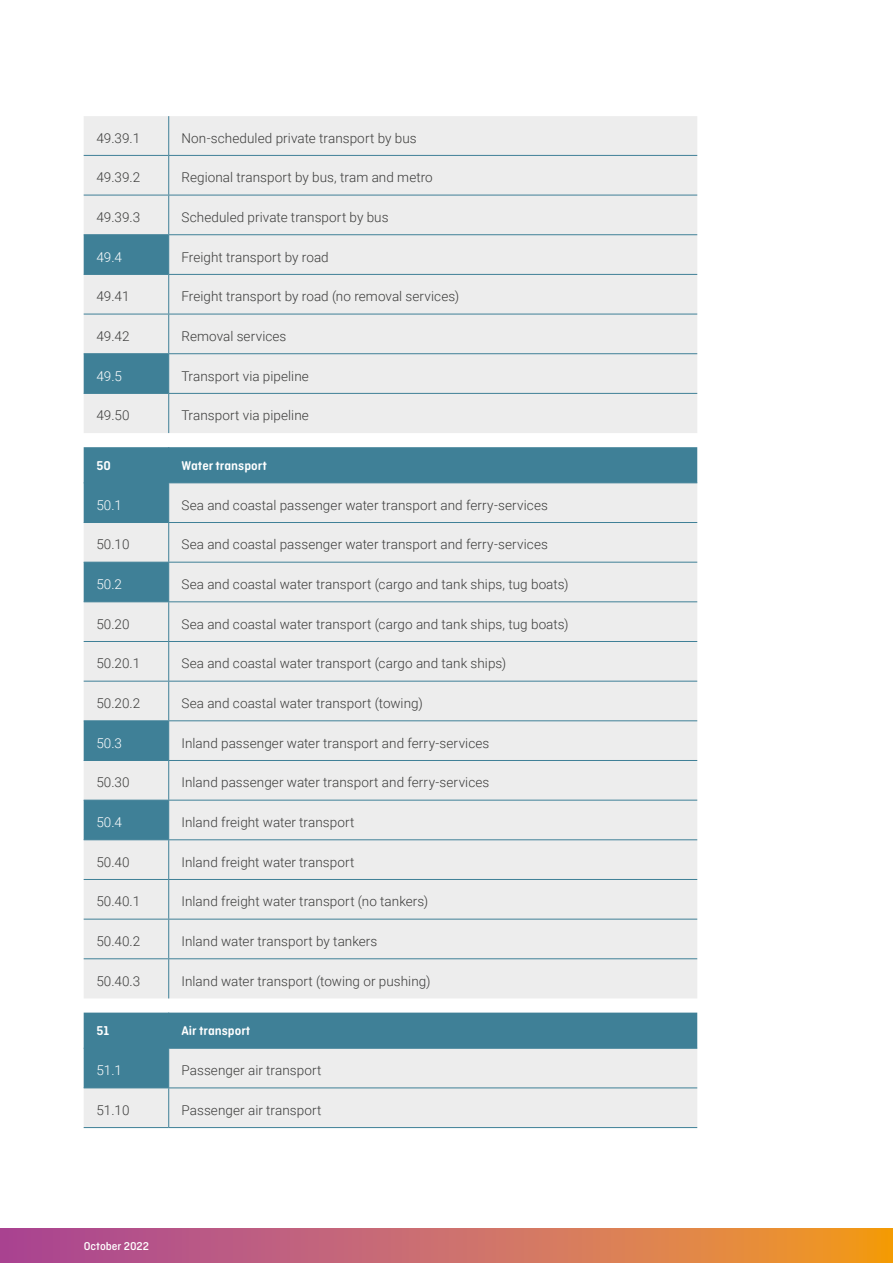
<style>
.page{position:relative;width:893px;height:1263px;background:#fff}
.page>*{position:absolute;margin:0;border:0;box-sizing:border-box;transform-origin:0 0}
.Broodtekst_80_zwart{font:300 13.5px "Roboto";letter-spacing:.005em;color:#3c3c3b}
.Broodtekst_Donkerbla{font:300 13.5px "Roboto";color:#3c3c3b}
.Kop_Wit_Tabel{font:600 13.5px "Ciutadella Rounded";color:#fff}
.Broodtekst_Wit_Tabel{font:300 13.5px "Roboto";color:#fff}
.t1{font:500 12px "Ciutadella Rounded";color:#fff}
</style>
<div class="page">
<svg style="left:0;top:1229px;width:893px;height:34px;background:#cd6f64"></svg>
<div style="left:84px;top:116px;width:613px;height:1011px;background:#ededed"></div>
<svg style="left:84px;top:235px;width:613px;height:852px;background:#d6dee2"></svg>
<hr style="left:84px;top:155px;width:85px;height:1px;background:#3f8097">
<hr style="left:169px;top:155px;width:528px;height:1px;background:#3f8097">
<hr style="left:84px;top:195px;width:85px;height:1px;background:#3f8097">
<hr style="left:169px;top:195px;width:528px;height:1px;background:#3f8097">
<hr style="left:169px;top:234px;width:528px;height:1px;background:#3f8097">
<hr style="left:169px;top:274px;width:528px;height:1px;background:#3f8097">
<hr style="left:84px;top:314px;width:85px;height:1px;background:#3f8097">
<hr style="left:169px;top:314px;width:528px;height:1px;background:#3f8097">
<hr style="left:169px;top:353px;width:528px;height:1px;background:#3f8097">
<hr style="left:169px;top:393px;width:528px;height:1px;background:#3f8097">
<hr style="left:169px;top:482px;width:528px;height:1px;background:#3f8097">
<hr style="left:169px;top:522px;width:528px;height:1px;background:#3f8097">
<hr style="left:169px;top:562px;width:528px;height:1px;background:#3f8097">
<hr style="left:169px;top:601px;width:528px;height:1px;background:#3f8097">
<hr style="left:84px;top:641px;width:85px;height:1px;background:#3f8097">
<hr style="left:169px;top:641px;width:528px;height:1px;background:#3f8097">
<hr style="left:84px;top:681px;width:85px;height:1px;background:#3f8097">
<hr style="left:169px;top:681px;width:528px;height:1px;background:#3f8097">
<hr style="left:169px;top:720px;width:528px;height:1px;background:#3f8097">
<hr style="left:169px;top:760px;width:528px;height:1px;background:#3f8097">
<hr style="left:169px;top:800px;width:528px;height:1px;background:#3f8097">
<hr style="left:169px;top:839px;width:528px;height:1px;background:#3f8097">
<hr style="left:84px;top:879px;width:85px;height:1px;background:#3f8097">
<hr style="left:169px;top:879px;width:528px;height:1px;background:#3f8097">
<hr style="left:84px;top:919px;width:85px;height:1px;background:#3f8097">
<hr style="left:169px;top:919px;width:528px;height:1px;background:#3f8097">
<hr style="left:84px;top:958px;width:85px;height:1px;background:#3f8097">
<hr style="left:169px;top:958px;width:528px;height:1px;background:#3f8097">
<hr style="left:169px;top:1048px;width:528px;height:1px;background:#3f8097">
<hr style="left:169px;top:1087px;width:528px;height:1px;background:#3f8097">
<hr style="left:169px;top:1127px;width:528px;height:1px;background:#3f8097">
<hr style="left:168px;top:116px;width:1px;height:39px;background:#3f8097">
<hr style="left:168px;top:156px;width:1px;height:39px;background:#3f8097">
<hr style="left:168px;top:195px;width:1px;height:39px;background:#3f8097">
<hr style="left:168px;top:275px;width:1px;height:39px;background:#3f8097">
<hr style="left:168px;top:314px;width:1px;height:39px;background:#3f8097">
<hr style="left:168px;top:394px;width:1px;height:39px;background:#3f8097">
<hr style="left:168px;top:447px;width:1px;height:35px;background:#3f8097">
<hr style="left:168px;top:523px;width:1px;height:39px;background:#3f8097">
<hr style="left:168px;top:602px;width:1px;height:39px;background:#3f8097">
<hr style="left:168px;top:642px;width:1px;height:39px;background:#3f8097">
<hr style="left:168px;top:681px;width:1px;height:39px;background:#3f8097">
<hr style="left:168px;top:761px;width:1px;height:39px;background:#3f8097">
<hr style="left:168px;top:840px;width:1px;height:39px;background:#3f8097">
<hr style="left:168px;top:880px;width:1px;height:39px;background:#3f8097">
<hr style="left:168px;top:919px;width:1px;height:39px;background:#3f8097">
<hr style="left:168px;top:959px;width:1px;height:39px;background:#3f8097">
<hr style="left:168px;top:1012px;width:1px;height:36px;background:#3f8097">
<hr style="left:168px;top:1088px;width:1px;height:39px;background:#3f8097">
<hr style="left:84px;top:234px;width:85px;height:1px;background:#3f8097">
<hr style="left:168px;top:235px;width:1px;height:39px;background:#3f8097">
<hr style="left:84px;top:274px;width:85px;height:1px;background:#3f8097">
<hr style="left:84px;top:353px;width:85px;height:1px;background:#3f8097">
<hr style="left:168px;top:354px;width:1px;height:39px;background:#3f8097">
<hr style="left:84px;top:393px;width:85px;height:1px;background:#3f8097">
<hr style="left:84px;top:482px;width:85px;height:1px;background:#3f8097">
<hr style="left:168px;top:483px;width:1px;height:39px;background:#3f8097">
<hr style="left:84px;top:522px;width:85px;height:1px;background:#3f8097">
<hr style="left:84px;top:562px;width:85px;height:1px;background:#3f8097">
<hr style="left:168px;top:562px;width:1px;height:39px;background:#3f8097">
<hr style="left:84px;top:601px;width:85px;height:1px;background:#3f8097">
<hr style="left:84px;top:720px;width:85px;height:1px;background:#3f8097">
<hr style="left:168px;top:721px;width:1px;height:39px;background:#3f8097">
<hr style="left:84px;top:760px;width:85px;height:1px;background:#3f8097">
<hr style="left:84px;top:800px;width:85px;height:1px;background:#3f8097">
<hr style="left:168px;top:800px;width:1px;height:39px;background:#3f8097">
<hr style="left:84px;top:839px;width:85px;height:1px;background:#3f8097">
<hr style="left:84px;top:1048px;width:85px;height:1px;background:#3f8097">
<hr style="left:168px;top:1048px;width:1px;height:39px;background:#3f8097">
<hr style="left:84px;top:1087px;width:85px;height:1px;background:#3f8097">
<hr style="left:84px;top:1127px;width:85px;height:1px;background:#3f8097">
<p class="Broodtekst_Donkerbla" style="left:96px;top:128px;width:45px">49.39.1</p>
<p class="Broodtekst_80_zwart" style="left:181px;top:128px;width:237px">Non-scheduled private transport by bus</p>
<p class="Broodtekst_Donkerbla" style="left:96px;top:168px;width:45px">49.39.2</p>
<p class="Broodtekst_80_zwart" style="left:181px;top:168px;width:253px">Regional transport by bus, tram and metro</p>
<p class="Broodtekst_Donkerbla" style="left:96px;top:208px;width:45px">49.39.3</p>
<p class="Broodtekst_80_zwart" style="left:181px;top:208px;width:209px">Scheduled private transport by bus</p>
<p class="Broodtekst_Wit_Tabel" style="left:96px;top:247px;width:27px">49.4</p>
<p class="Broodtekst_80_zwart" style="left:181px;top:247px;width:149px">Freight transport by road</p>
<p class="Broodtekst_Donkerbla" style="left:96px;top:287px;width:35px">49.41</p>
<p class="Broodtekst_80_zwart" style="left:181px;top:287px;width:279px">Freight transport by road (no removal services)</p>
<p class="Broodtekst_Donkerbla" style="left:96px;top:327px;width:35px">49.42</p>
<p class="Broodtekst_80_zwart" style="left:181px;top:327px;width:106px">Removal services</p>
<p class="Broodtekst_Wit_Tabel" style="left:96px;top:366px;width:27px">49.5</p>
<p class="Broodtekst_80_zwart" style="left:181px;top:366px;width:129px">Transport via pipeline</p>
<p class="Broodtekst_Donkerbla" style="left:96px;top:406px;width:35px">49.50</p>
<p class="Broodtekst_80_zwart" style="left:181px;top:406px;width:129px">Transport via pipeline</p>
<p class="Kop_Wit_Tabel" style="left:96px;top:458px;width:16px">50</p>
<p class="Kop_Wit_Tabel" style="left:181px;top:458px;width:87px">Water transport</p>
<p class="Broodtekst_Wit_Tabel" style="left:96px;top:495px;width:27px">50.1</p>
<p class="Broodtekst_80_zwart" style="left:181px;top:495px;width:368px">Sea and coastal passenger water transport and ferry-services</p>
<p class="Broodtekst_Donkerbla" style="left:96px;top:535px;width:35px">50.10</p>
<p class="Broodtekst_80_zwart" style="left:181px;top:535px;width:368px">Sea and coastal passenger water transport and ferry-services</p>
<p class="Broodtekst_Wit_Tabel" style="left:96px;top:575px;width:27px">50.2</p>
<p class="Broodtekst_80_zwart" style="left:181px;top:575px;width:389px">Sea and coastal water transport (cargo and tank ships, tug boats)</p>
<p class="Broodtekst_Donkerbla" style="left:96px;top:614px;width:35px">50.20</p>
<p class="Broodtekst_80_zwart" style="left:181px;top:614px;width:389px">Sea and coastal water transport (cargo and tank ships, tug boats)</p>
<p class="Broodtekst_Donkerbla" style="left:96px;top:654px;width:45px">50.20.1</p>
<p class="Broodtekst_80_zwart" style="left:181px;top:654px;width:326px">Sea and coastal water transport (cargo and tank ships)</p>
<p class="Broodtekst_Donkerbla" style="left:96px;top:694px;width:45px">50.20.2</p>
<p class="Broodtekst_80_zwart" style="left:181px;top:694px;width:243px">Sea and coastal water transport (towing)</p>
<p class="Broodtekst_Wit_Tabel" style="left:96px;top:733px;width:27px">50.3</p>
<p class="Broodtekst_80_zwart" style="left:181px;top:733px;width:309px">Inland passenger water transport and ferry-services</p>
<p class="Broodtekst_Donkerbla" style="left:96px;top:773px;width:35px">50.30</p>
<p class="Broodtekst_80_zwart" style="left:181px;top:773px;width:309px">Inland passenger water transport and ferry-services</p>
<p class="Broodtekst_Wit_Tabel" style="left:96px;top:813px;width:27px">50.4</p>
<p class="Broodtekst_80_zwart" style="left:181px;top:813px;width:175px">Inland freight water transport</p>
<p class="Broodtekst_Donkerbla" style="left:96px;top:852px;width:35px">50.40</p>
<p class="Broodtekst_80_zwart" style="left:181px;top:852px;width:175px">Inland freight water transport</p>
<p class="Broodtekst_Donkerbla" style="left:96px;top:892px;width:45px">50.40.1</p>
<p class="Broodtekst_80_zwart" style="left:181px;top:892px;width:248px">Inland freight water transport (no tankers)</p>
<p class="Broodtekst_Donkerbla" style="left:96px;top:932px;width:45px">50.40.2</p>
<p class="Broodtekst_80_zwart" style="left:181px;top:932px;width:197px">Inland water transport by tankers</p>
<p class="Broodtekst_Donkerbla" style="left:96px;top:971px;width:45px">50.40.3</p>
<p class="Broodtekst_80_zwart" style="left:181px;top:971px;width:251px">Inland water transport (towing or pushing)</p>
<p class="Kop_Wit_Tabel" style="left:96px;top:1023px;width:14px">51</p>
<p class="Kop_Wit_Tabel" style="left:181px;top:1023px;width:70px">Air transport</p>
<p class="Broodtekst_Wit_Tabel" style="left:96px;top:1061px;width:27px">51.1</p>
<p class="Broodtekst_80_zwart" style="left:181px;top:1061px;width:142px">Passenger air transport</p>
<p class="Broodtekst_Donkerbla" style="left:96px;top:1100px;width:35px">51.10</p>
<p class="Broodtekst_80_zwart" style="left:181px;top:1100px;width:142px">Passenger air transport</p>
<p class="t1" style="left:84px;top:1239px;width:67px">October 2022</p>
</div>
